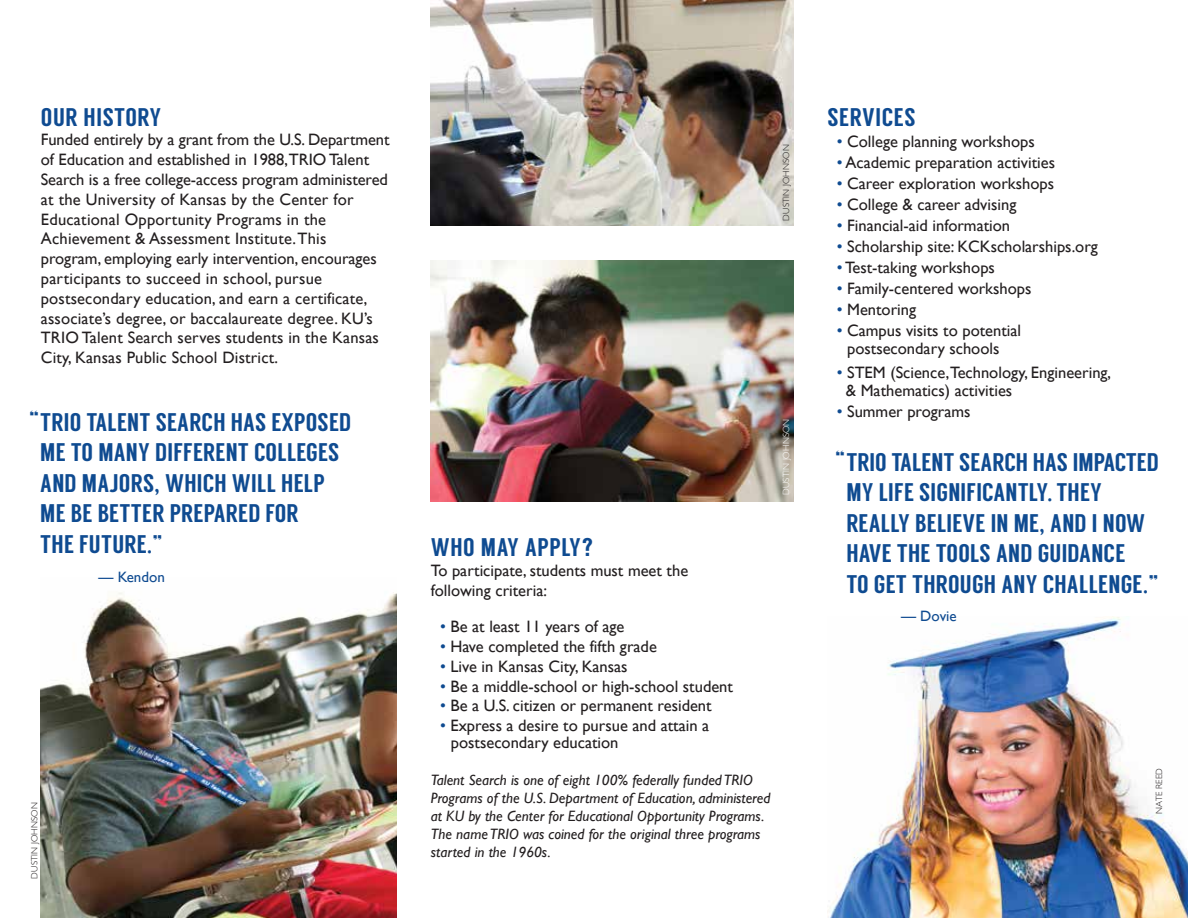
<style>
.page{position:relative;width:1188px;height:918px;background:#fff}
.page>*{position:absolute;margin:0;border:0;box-sizing:border-box;transform-origin:0 0}
.t1{font:25.5px/30.6px "Langdon";letter-spacing:.01em;color:#0f4b91}
.t2{font:16.5px/19.8px "Gill Sans";color:#231f20}
.t3{font:italic 15px/18px "Gill Sans";color:#231f20}
.t4{font:15px "Gill Sans";color:#0f4b91}
.t5{font:300 9px "Gill Sans";letter-spacing:.01em;color:#231f20}
.t6{font:300 9px "Gill Sans";letter-spacing:.01em;color:#fff}
.s1{font-family:"Gill Sans"}
.s2{color:#0f4b91}
</style>
<div class="page">
<img style="left:41px;top:592px;width:356px;height:326px">
<img style="left:828px;top:617px;width:360px;height:301px">
<img style="left:431px;top:0;width:362px;height:226px">
<img style="left:431px;top:260px;width:363px;height:242px">
<h1 class="t1" style="left:41px;top:101px;width:122px">OUR HISTORY</h1>
<p class="t2" style="left:41px;top:130px;width:350px">Funded entirely by a grant from the U.S. Department of Education and established in 1988,TRIO Talent Search is a free college-access program administered at the University of Kansas by the Center for Educational Opportunity Programs in the Achievement &amp; Assessment Institute. This program, employing early intervention, encourages participants to succeed in school, pursue postsecondary education, and earn a certificate, associate’s degree, or baccalaureate degree. KU’s TRIO Talent Search serves students in the Kansas City, Kansas Public School District.</p>
<h1 class="t1" style="left:40px;top:407px;width:313px;text-indent:-11px">“TRIO TALENT SEARCH HAS EXPOSED<br>ME TO MANY DIFFERENT COLLEGES<br>AND MAJORS<span class="s1">,</span> WHICH WILL HELP<br>ME BE BETTER PREPARED FOR<br>THE FUTURE<span class="s1">.</span>”</h1>
<p class="t4" style="left:99px;top:568px;width:68px">— Kendon</p>
<p class="t5" style="left:28px;top:879px;width:78px;rotate:-90deg">DUSTIN JOHNSON</p>
<p class="t5" style="left:779px;top:221px;width:78px;rotate:-90deg">DUSTIN JOHNSON</p>
<p class="t6" style="left:779px;top:495px;width:78px;rotate:-90deg">DUSTIN JOHNSON</p>
<h1 class="t1" style="left:431px;top:532px;width:164px">WHO MAY APPLY?</h1>
<p class="t2" style="left:431px;top:560px;width:259px">To participate, students must meet the following criteria:</p>
<p class="t2" style="left:440px;top:617px;width:186px"><span class="s2">•</span> Be at least 11 years of age</p>
<p class="t2" style="left:440px;top:636px;width:218px"><span class="s2">•</span> Have completed the fifth grade</p>
<p class="t2" style="left:440px;top:656px;width:189px"><span class="s2">•</span> Live in Kansas City, Kansas</p>
<p class="t2" style="left:440px;top:676px;width:295px"><span class="s2">•</span> Be a middle-school or high-school student</p>
<p class="t2" style="left:440px;top:696px;width:273px"><span class="s2">•</span> Be a U.S. citizen or permanent resident</p>
<p class="t2" style="left:451px;top:717px;width:260px;line-height:16.8px;text-indent:-11px"><span class="s2">•</span> Express a desire to pursue and attain a postsecondary education</p>
<p class="t3" style="left:431px;top:771px;width:341px">Talent Search is one of eight 100% federally funded TRIO Programs of the U.S. Department of Education, administered at KU by the Center for Educational Opportunity Programs.<br>The name TRIO was coined for the original three programs started in the 1960s.</p>
<h1 class="t1" style="left:828px;top:101px;width:90px">SERVICES</h1>
<p class="t2" style="left:837px;top:131px;width:200px"><span class="s2">•</span> College planning workshops</p>
<p class="t2" style="left:837px;top:152px;width:220px"><span class="s2">•</span> Academic preparation activities</p>
<p class="t2" style="left:837px;top:173px;width:219px"><span class="s2">•</span> Career exploration workshops</p>
<p class="t2" style="left:837px;top:194px;width:181px"><span class="s2">•</span> College &amp; career advising</p>
<p class="t2" style="left:837px;top:215px;width:175px"><span class="s2">•</span> Financial-aid information</p>
<p class="t2" style="left:837px;top:236px;width:263px"><span class="s2">•</span> Scholarship site: KCKscholarships.org</p>
<p class="t2" style="left:837px;top:257px;width:160px"><span class="s2">•</span> Test-taking workshops</p>
<p class="t2" style="left:837px;top:278px;width:196px"><span class="s2">•</span> Family-centered workshops</p>
<p class="t2" style="left:837px;top:299px;width:81px"><span class="s2">•</span> Mentoring</p>
<p class="t2" style="left:847px;top:321px;width:176px;line-height:18px;text-indent:-10px"><span class="s2">•</span> Campus visits to potential postsecondary schools</p>
<p class="t2" style="left:846px;top:363px;width:267px;line-height:18px;text-indent:-9px"><span class="s2">•</span> STEM (Science,Technology, Engineering, &amp; Mathematics) activities</p>
<p class="t2" style="left:837px;top:401px;width:135px"><span class="s2">•</span> Summer programs</p>
<h1 class="t1" style="left:846px;top:447px;width:314px;text-indent:-11px">“TRIO TALENT SEARCH HAS IMPACTED<br>MY LIFE SIGNIFICANTLY<span class="s1">.</span> THEY<br>REALLY BELIEVE IN ME<span class="s1">,</span> AND I NOW<br>HAVE THE TOOLS AND GUIDANCE<br>TO GET THROUGH ANY CHALLENGE<span class="s1">.</span>”</h1>
<p class="t4" style="left:901px;top:607px;width:57px">— Dovie</p>
<p class="t5" style="left:1152px;top:814px;width:47px;rotate:-90deg">NATE REED</p>
</div>
